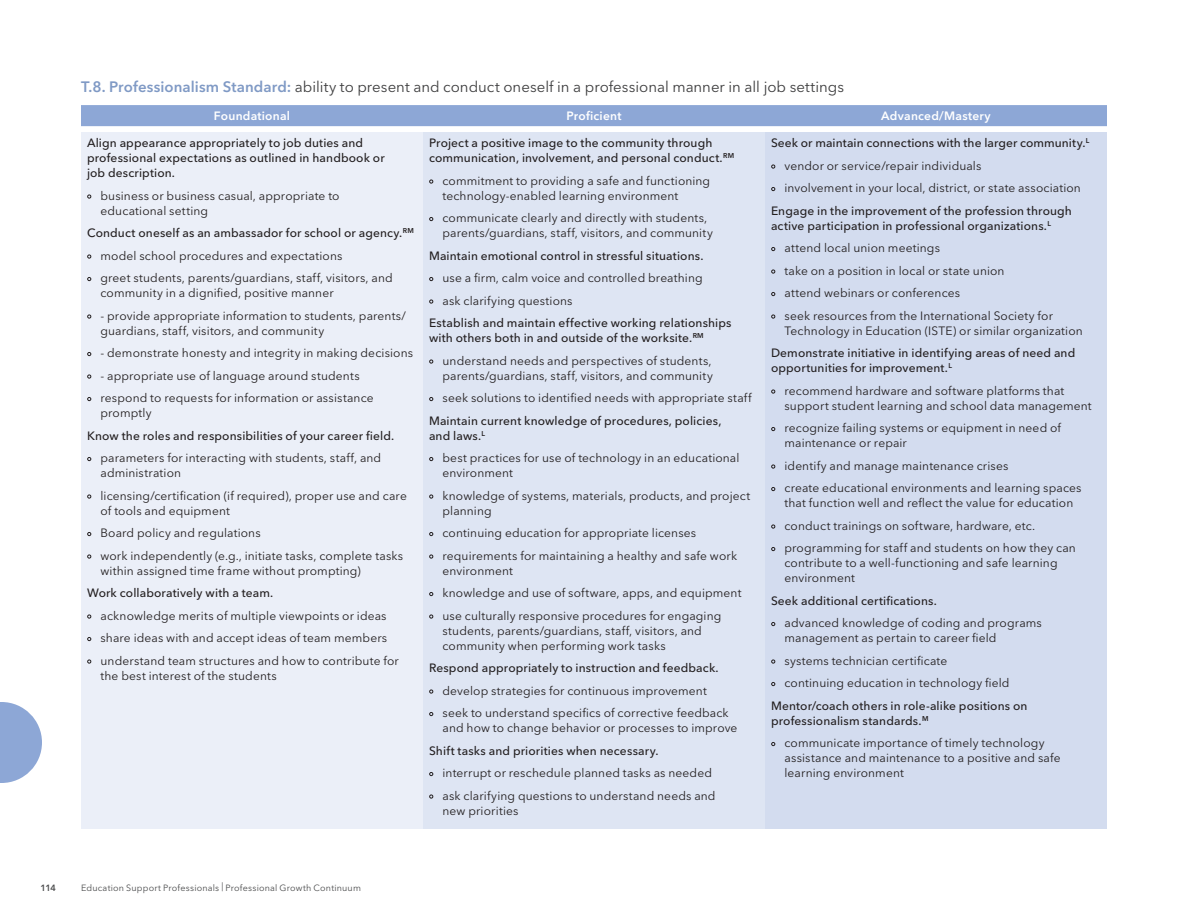
<style>
.page{position:relative;width:1188px;height:918px;background:#fff}
.page>*{position:absolute;margin:0;border:0;box-sizing:border-box;transform-origin:0 0}
.t1{font:15px "Avenir Next LT Pro";color:#3e3e3f}
.t2{font:12px/15px "Avenir Next LT Pro";letter-spacing:.01em;color:#231f20}
.t3{font:500 12px/15px "Avenir Next LT Pro";letter-spacing:.01em;color:#231f20}
.t4{font:600 12px "Avenir Next LT Pro";letter-spacing:.02em;color:#fff}
.t5{font:9px "Avenir Next LT Pro";letter-spacing:.02em;color:#4b4c4d}
.t6{font:600 9px "Avenir Next LT Pro";color:#4b4c4d}
.s1{font-weight:600;color:#809ac5}
.s2{font-size:9px}
.s3{font-weight:400;font-size:9px}
.s4{font-weight:400}
.s5{font-weight:500}
</style>
<div class="page">
<div style="left:81px;top:105px;width:1026px;height:21px;background:#8da7d6"></div>
<div style="left:81px;top:132px;width:342px;height:696px;background:#ebeff8"></div>
<div style="left:423px;top:132px;width:342px;height:696px;background:#dee5f3"></div>
<div style="left:765px;top:132px;width:342px;height:696px;background:#d3dcef"></div>
<svg style="left:0;top:702px;width:42px;height:81px"></svg>
<p class="t1" style="left:81px;top:78px;width:765px"><span class="s1">T.8. Professionalism Standard:</span> ability to present and conduct oneself in a professional manner in all job settings</p>
<p class="t4" style="left:214px;top:109px;width:78px">Foundational</p>
<p class="t4" style="left:567px;top:109px;width:56px">Proficient</p>
<p class="t4" style="left:881px;top:109px;width:111px">Advanced/Mastery</p>
<p class="t3" style="left:87px;top:136px;width:299px">Align appearance appropriately to job duties and professional expectations as outlined in handbook or job description.</p>
<p class="t2" style="left:100px;top:188px;width:241px;text-indent:-14px"><span class="s2">•</span> business or business casual, appropriate to educational setting</p>
<p class="t3" style="left:87px;top:226px;width:328px">Conduct oneself as an ambassador for school or agency.<sup>RM</sup></p>
<p class="t2" style="left:87px;top:248px;width:257px"><span class="s2">•</span> model school procedures and expectations</p>
<p class="t2" style="left:100px;top:271px;width:294px;text-indent:-14px"><span class="s2">•</span> greet students, parents/guardians, staff, visitors, and community in a dignified, positive manner</p>
<p class="t2" style="left:100px;top:308px;width:307px;text-indent:-14px"><span class="s2">•</span> - provide appropriate information to students, parents/ guardians, staff, visitors, and community</p>
<p class="t2" style="left:87px;top:346px;width:328px"><span class="s2">•</span> - demonstrate honesty and integrity in making decisions</p>
<p class="t2" style="left:87px;top:368px;width:274px"><span class="s2">•</span> - appropriate use of language around students</p>
<p class="t2" style="left:100px;top:391px;width:275px;text-indent:-14px"><span class="s2">•</span> respond to requests for information or assistance promptly</p>
<p class="t3" style="left:87px;top:428px;width:309px">Know the roles and responsibilities of your career field.</p>
<p class="t2" style="left:100px;top:451px;width:282px;text-indent:-14px"><span class="s2">•</span> parameters for interacting with students, staff, and administration</p>
<p class="t2" style="left:100px;top:488px;width:308px;text-indent:-14px"><span class="s2">•</span> licensing/certification (if required), proper use and care of tools and equipment</p>
<p class="t2" style="left:87px;top:526px;width:175px"><span class="s2">•</span> Board policy and regulations</p>
<p class="t2" style="left:100px;top:548px;width:304px;text-indent:-14px"><span class="s2">•</span> work independently (e.g., initiate tasks, complete tasks within assigned time frame without prompting)</p>
<p class="t3" style="left:87px;top:586px;width:188px">Work collaboratively with a team.</p>
<p class="t2" style="left:87px;top:608px;width:301px"><span class="s2">•</span> acknowledge merits of multiple viewpoints or ideas</p>
<p class="t2" style="left:87px;top:631px;width:302px"><span class="s2">•</span> share ideas with and accept ideas of team members</p>
<p class="t2" style="left:100px;top:653px;width:300px;text-indent:-14px"><span class="s2">•</span> understand team structures and how to contribute for the best interest of the students</p>
<p class="t3" style="left:429px;top:136px;width:307px">Project a positive image to the community through communication, involvement, and personal conduct.<sup>RM</sup></p>
<p class="t2" style="left:442px;top:173px;width:269px;text-indent:-14px"><span class="s2">•</span> commitment to providing a safe and functioning technology-enabled learning environment</p>
<p class="t2" style="left:442px;top:211px;width:272px;text-indent:-14px"><span class="s2">•</span> communicate clearly and directly with students, parents/guardians, staff, visitors, and community</p>
<p class="t3" style="left:429px;top:248px;width:276px">Maintain emotional control in stressful situations.</p>
<p class="t2" style="left:429px;top:271px;width:275px"><span class="s2">•</span> use a firm, calm voice and controlled breathing</p>
<p class="t3" style="left:429px;top:289px;width:304px;line-height:22.5px"><span class="s3">•</span> <span class="s4">ask clarifying questions<br></span>Establish and maintain effective working relationships</p>
<p class="t3" style="left:429px;top:331px;width:276px">with others both in and outside of the worksite.<sup>RM</sup></p>
<p class="t2" style="left:429px;top:353px;width:285px;text-align:right"><span class="s2">•</span> understand needs and perspectives of students, parents/guardians, staff, visitors, and community</p>
<p class="t2" style="left:429px;top:387px;width:324px;line-height:22.5px"><span class="s2">•</span> seek solutions to identified needs with appropriate staff<br><span class="s5">Maintain current knowledge of procedures, policies,</span></p>
<p class="t3" style="left:429px;top:428px;width:58px">and laws.<sup>L</sup></p>
<p class="t2" style="left:442px;top:451px;width:298px;text-indent:-14px"><span class="s2">•</span> best practices for use of technology in an educational environment</p>
<p class="t2" style="left:442px;top:488px;width:309px;text-indent:-14px"><span class="s2">•</span> knowledge of systems, materials, products, and project planning</p>
<p class="t2" style="left:429px;top:526px;width:269px"><span class="s2">•</span> continuing education for appropriate licenses</p>
<p class="t2" style="left:442px;top:548px;width:296px;text-indent:-14px"><span class="s2">•</span> requirements for maintaining a healthy and safe work environment</p>
<p class="t2" style="left:429px;top:586px;width:314px"><span class="s2">•</span> knowledge and use of software, apps, and equipment</p>
<p class="t2" style="left:442px;top:608px;width:280px;text-indent:-14px"><span class="s2">•</span> use culturally responsive procedures for engaging students, parents/guardians, staff, visitors, and community when performing work tasks</p>
<p class="t3" style="left:429px;top:661px;width:291px">Respond appropriately to instruction and feedback.</p>
<p class="t2" style="left:429px;top:683px;width:279px"><span class="s2">•</span> develop strategies for continuous improvement</p>
<p class="t2" style="left:442px;top:706px;width:296px;text-indent:-14px"><span class="s2">•</span> seek to understand specifics of corrective feedback and how to change behavior or processes to improve</p>
<p class="t3" style="left:429px;top:743px;width:231px">Shift tasks and priorities when necessary.</p>
<p class="t2" style="left:429px;top:766px;width:285px"><span class="s2">•</span> interrupt or reschedule planned tasks as needed</p>
<p class="t2" style="left:442px;top:788px;width:275px;text-indent:-14px"><span class="s2">•</span> ask clarifying questions to understand needs and new priorities</p>
<p class="t3" style="left:771px;top:136px;width:320px">Seek or maintain connections with the larger community.<sup>L</sup></p>
<p class="t2" style="left:771px;top:158px;width:212px"><span class="s2">•</span> vendor or service/repair individuals</p>
<p class="t2" style="left:771px;top:177px;width:311px;line-height:22.5px"><span class="s2">•</span> involvement in your local, district, or state association<br><span class="s5">Engage in the improvement of the profession through</span></p>
<p class="t3" style="left:771px;top:218px;width:282px">active participation in professional organizations.<sup>L</sup></p>
<p class="t2" style="left:771px;top:241px;width:171px"><span class="s2">•</span> attend local union meetings</p>
<p class="t2" style="left:771px;top:263px;width:235px"><span class="s2">•</span> take on a position in local or state union</p>
<p class="t2" style="left:771px;top:286px;width:191px"><span class="s2">•</span> attend webinars or conferences</p>
<p class="t2" style="left:784px;top:308px;width:300px;text-indent:-14px"><span class="s2">•</span> seek resources from the International Society for<br>Technology in Education (ISTE) or similar organization</p>
<p class="t3" style="left:771px;top:346px;width:306px">Demonstrate initiative in identifying areas of need and opportunities for improvement.<sup>L</sup></p>
<p class="t2" style="left:784px;top:383px;width:309px;text-indent:-14px"><span class="s2">•</span> recommend hardware and software platforms that support student learning and school data management</p>
<p class="t2" style="left:784px;top:421px;width:278px;text-indent:-14px"><span class="s2">•</span> recognize failing systems or equipment in need of maintenance or repair</p>
<p class="t2" style="left:771px;top:458px;width:239px"><span class="s2">•</span> identify and manage maintenance crises</p>
<p class="t2" style="left:771px;top:481px;width:312px;text-align:center"><span class="s2">•</span> create educational environments and learning spaces that function well and reflect the value for education</p>
<p class="t2" style="left:771px;top:518px;width:266px"><span class="s2">•</span> conduct trainings on software, hardware, etc.</p>
<p class="t2" style="left:784px;top:541px;width:293px;text-indent:-14px"><span class="s2">•</span> programming for staff and students on how they can contribute to a well-functioning and safe learning environment</p>
<p class="t3" style="left:771px;top:593px;width:167px">Seek additional certifications.</p>
<p class="t2" style="left:784px;top:616px;width:259px;text-indent:-14px"><span class="s2">•</span> advanced knowledge of coding and programs management as pertain to career field</p>
<p class="t2" style="left:771px;top:653px;width:178px"><span class="s2">•</span> systems technician certificate</p>
<p class="t3" style="left:771px;top:672px;width:258px;line-height:22.5px"><span class="s3">•</span> <span class="s4">continuing education in technology field<br></span>Mentor/coach others in role-alike positions on</p>
<p class="t3" style="left:771px;top:713px;width:159px">professionalism standards.<sup>M</sup></p>
<p class="t2" style="left:784px;top:736px;width:278px;text-indent:-14px"><span class="s2">•</span> communicate importance of timely technology assistance and maintenance to a positive and safe learning environment</p>
<p class="t6" style="left:41px;top:882px;width:17px">114</p>
<p class="t5" style="left:81px;top:882px;width:281px">Education Support Professionals | Professional Growth Continuum</p>
</div>
